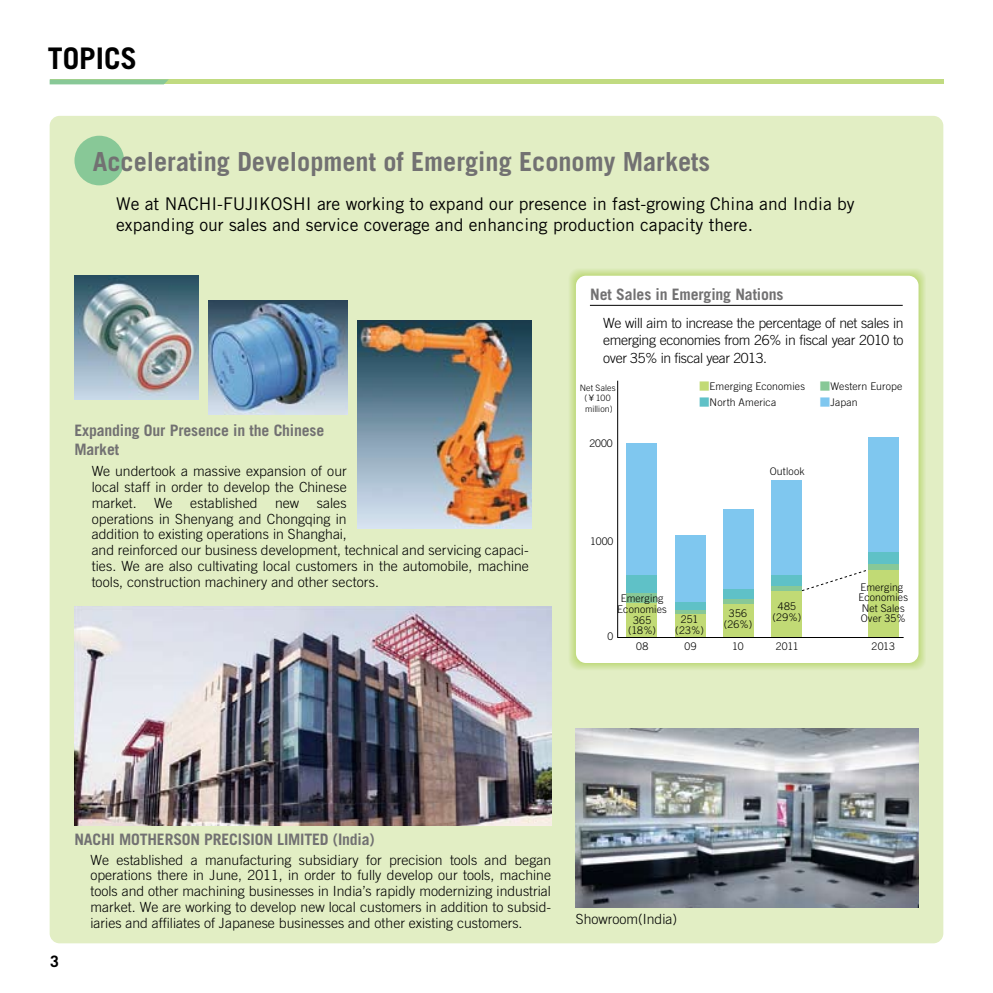
<style>
.page{position:relative;width:993px;height:993px;background:#fff}
.page>*{position:absolute;margin:0;border:0;box-sizing:border-box;transform-origin:0 0}
.t1{font:700 29.75px "Trade Gothic";color:#000}
.t2{font:700 26.25px "Trade Gothic";color:#727172}
.t3{font:17.5px/21px "Trade Gothic";color:#000}
.t4{font:700 15.75px/19.2px "Trade Gothic";letter-spacing:-.01em;color:#727172}
.t5{font:700 15.75px "Trade Gothic";color:#000}
.t6{font:300 14px/15.8px "Trade Gothic";color:#000;text-align:justify}
.t7{font:300 10.5px/10.5px "Trade Gothic";letter-spacing:.015em;color:#000;text-align:center}
.t8{font:300 8.75px/10.5px "Trade Gothic";letter-spacing:.01em;color:#000;text-align:center}
.s1{font-family:"Koz Go Pro";font-weight:400}
.s2{font-family:"Rodin Pro M";font-weight:400;color:#c1da75}
.s3{font-family:"Rodin Pro M";font-weight:400;color:#88c897}
.s4{font-family:"Rodin Pro M";font-weight:400;color:#5fc1c7}
.s5{font-family:"Rodin Pro M";font-weight:400;color:#7fc7ef}
</style>
<div class="page">
<div style="left:50px;top:116px;width:893px;height:827px;background:#e2eec4;border-radius:10px"></div>
<img style="left:208px;top:300px;width:139px;height:114px">
<img style="left:74px;top:606px;width:477px;height:219px">
<img style="left:575px;top:728px;width:343px;height:179px">
<div style="left:575px;top:275px;width:343px;height:387px;background:#fff;border-radius:10px"></div>
<div style="left:74px;top:136px;width:50px;height:49px;background:#88c897;border-radius:50%"></div>
<hr style="left:589px;top:305px;width:313px;height:1px;background:#000">
<img style="left:74px;top:275px;width:124px;height:125px">
<img style="left:357px;top:320px;width:174px;height:208px">
<hr style="left:617px;top:380px;width:1px;height:257px;background:#000">
<div style="left:626px;top:442px;width:31px;height:133px;background:#7fc7ef"></div>
<div style="left:674px;top:535px;width:31px;height:67px;background:#7fc7ef"></div>
<div style="left:722px;top:509px;width:31px;height:80px;background:#7fc7ef"></div>
<div style="left:770px;top:480px;width:31px;height:94px;background:#7fc7ef"></div>
<div style="left:867px;top:437px;width:31px;height:115px;background:#7fc7ef"></div>
<div style="left:626px;top:575px;width:31px;height:18px;background:#5fc1c7"></div>
<div style="left:674px;top:602px;width:31px;height:8px;background:#5fc1c7"></div>
<div style="left:722px;top:589px;width:31px;height:10px;background:#5fc1c7"></div>
<div style="left:770px;top:574px;width:31px;height:11px;background:#5fc1c7"></div>
<div style="left:867px;top:552px;width:31px;height:11px;background:#5fc1c7"></div>
<div style="left:626px;top:593px;width:31px;height:10px;background:#88c897"></div>
<hr style="left:674px;top:610px;width:31px;height:3px;background:#88c897">
<hr style="left:722px;top:599px;width:31px;height:4px;background:#88c897">
<div style="left:770px;top:585px;width:31px;height:6px;background:#88c897"></div>
<div style="left:867px;top:563px;width:31px;height:7px;background:#88c897"></div>
<div style="left:626px;top:603px;width:31px;height:34px;background:#c1da75"></div>
<div style="left:674px;top:613px;width:31px;height:24px;background:#c1da75"></div>
<div style="left:722px;top:603px;width:31px;height:34px;background:#c1da75"></div>
<div style="left:770px;top:591px;width:31px;height:46px;background:#c1da75"></div>
<div style="left:867px;top:570px;width:31px;height:67px;background:#c1da75"></div>
<hr style="left:617px;top:637px;width:286px;height:1px;background:#000">
<svg style="left:800px;top:569px;width:68px;height:22px"></svg>
<div style="left:50px;top:79px;width:893px;height:5px;background:#c1db81"></div>
<svg style="left:50px;top:79px;width:119px;height:5px"></svg>
<h1 class="t1" style="left:48px;top:40px;width:91px">TOPICS</h1>
<h2 class="t2" style="left:93px;top:145px;width:618px">Accelerating Development of Emerging Economy Markets</h2>
<p class="t3" style="left:116px;top:193px;width:739px">We at NACHI-FUJIKOSHI are working to expand our presence in fast-growing China and India by expanding our sales and service coverage and enhancing production capacity there.</p>
<p class="t4" style="left:590px;top:285px;width:195px">Net Sales in Emerging Nations</p>
<p class="t6" style="left:603px;top:313px;width:302px;line-height:17.5px">We will aim to increase the percentage of net sales in emerging economies from 26% in fiscal year 2010 to over 35% in fiscal year 2013.</p>
<p class="t4" style="left:74px;top:420px;width:251px">Expanding Our Presence in the Chinese<br>Market</p>
<p class="t6" style="left:92px;top:463px;width:438px;text-align:left">We undertook a massive expansion of our<br>local staff in order to develop the Chinese<br>market. We established new sales<br>operations in Shenyang and Chongqing in<br>addition to existing operations in Shanghai,<br>and reinforced our business development, technical and servicing capaci&shy;ties. We are also cultivating local customers in the automobile, machine tools, construction machinery and other sectors.</p>
<p class="t8" style="left:579px;top:382px;width:37px">Net Sales (<span class="s1">￥</span>100 million)</p>
<p class="t7" style="left:589px;top:437px;width:25px">2000</p>
<p class="t7" style="left:698px;top:381px;width:107px"><span class="s2">■</span>Emerging Economies</p>
<p class="t7" style="left:819px;top:381px;width:84px"><span class="s3">■</span>Western Europe</p>
<p class="t7" style="left:698px;top:397px;width:79px"><span class="s4">■</span>North America</p>
<p class="t7" style="left:819px;top:397px;width:39px"><span class="s5">■</span>Japan</p>
<p class="t7" style="left:769px;top:466px;width:36px">Outlook</p>
<p class="t7" style="left:590px;top:535px;width:25px">1000</p>
<p class="t7" style="left:617px;top:593px;width:51px">Emerging<br>Economies<br>365<br>(18%)</p>
<p class="t7" style="left:607px;top:631px;width:7px">0</p>
<p class="t7" style="left:675px;top:614px;width:30px">251 (23%)</p>
<p class="t7" style="left:723px;top:608px;width:30px">356 (26%)</p>
<p class="t7" style="left:772px;top:601px;width:30px">485 (29%)</p>
<p class="t7" style="left:858px;top:581px;width:51px">Emerging<br>Economies<br>Net Sales<br>Over 35%</p>
<p class="t7" style="left:636px;top:641px;width:14px">08</p>
<p class="t7" style="left:684px;top:641px;width:14px">09</p>
<p class="t7" style="left:732px;top:641px;width:13px">10</p>
<p class="t7" style="left:775px;top:641px;width:24px">2011</p>
<p class="t7" style="left:871px;top:641px;width:25px">2013</p>
<p class="t5" style="left:50px;top:951px;width:10px">3</p>
<p class="t4" style="left:74px;top:829px;width:302px">NACHI MOTHERSON PRECISION LIMITED (India)</p>
<p class="t6" style="left:90px;top:851px;width:462px">We established a manufacturing subsidiary for precision tools and began operations there in June, 2011, in order to fully develop our tools, machine tools and other machining businesses in India’s rapidly modernizing industrial market. We are working to develop new local customers in addition to subsid&shy;iaries and affiliates of Japanese businesses and other existing customers.</p>
<p class="t6" style="left:575px;top:911px;width:103px">Showroom(India)</p>
</div>
